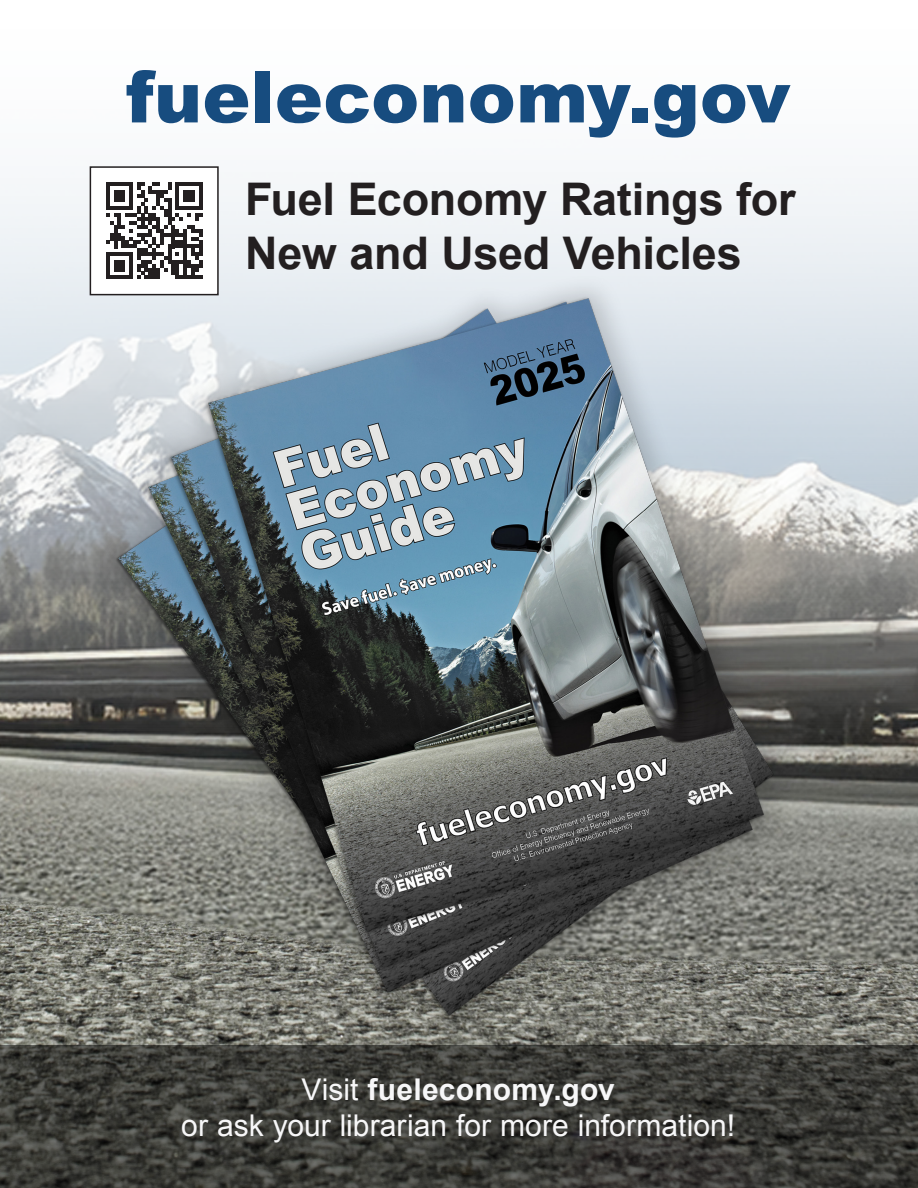
<style>
.page{position:relative;width:918px;height:1188px;background:#fff}
.page>*{position:absolute;margin:0;border:0;box-sizing:border-box;transform-origin:0 0}
.t1{font:900 72px "Arial";letter-spacing:.005em;color:#174c7f}
.t2{font:700 45px/54px "Arial";letter-spacing:-.005em;color:#231f20}
.t3{font:30px/36px "Arial";color:#f7f7f8;text-align:center}
.s1{font-weight:700}
</style>
<div class="page">
<img style="left:0;top:166px;width:918px;height:880px">
<img style="left:100px;top:220px;width:716px;height:826px">
<svg style="left:0;top:1046px;width:918px;height:142px;background:#3b3b37"></svg>
<div style="left:90px;top:167px;width:128px;height:128px;background:#fff"></div>
<svg style="left:106px;top:183px;width:96px;height:96px"></svg>
<div style="left:90px;top:166px;width:129px;height:129px;border:2px solid #231f20"></div>
<p class="t1" style="left:126px;top:44px;width:666px">fueleconomy.gov</p>
<p class="t2" style="left:245px;top:174px;width:552px">Fuel Economy Ratings for<br>New and Used Vehicles</p>
<p class="t3" style="left:181px;top:1072px;width:555px">Visit <span class="s1">fueleconomy.gov<br></span>or ask your librarian for more information!</p>
</div>
